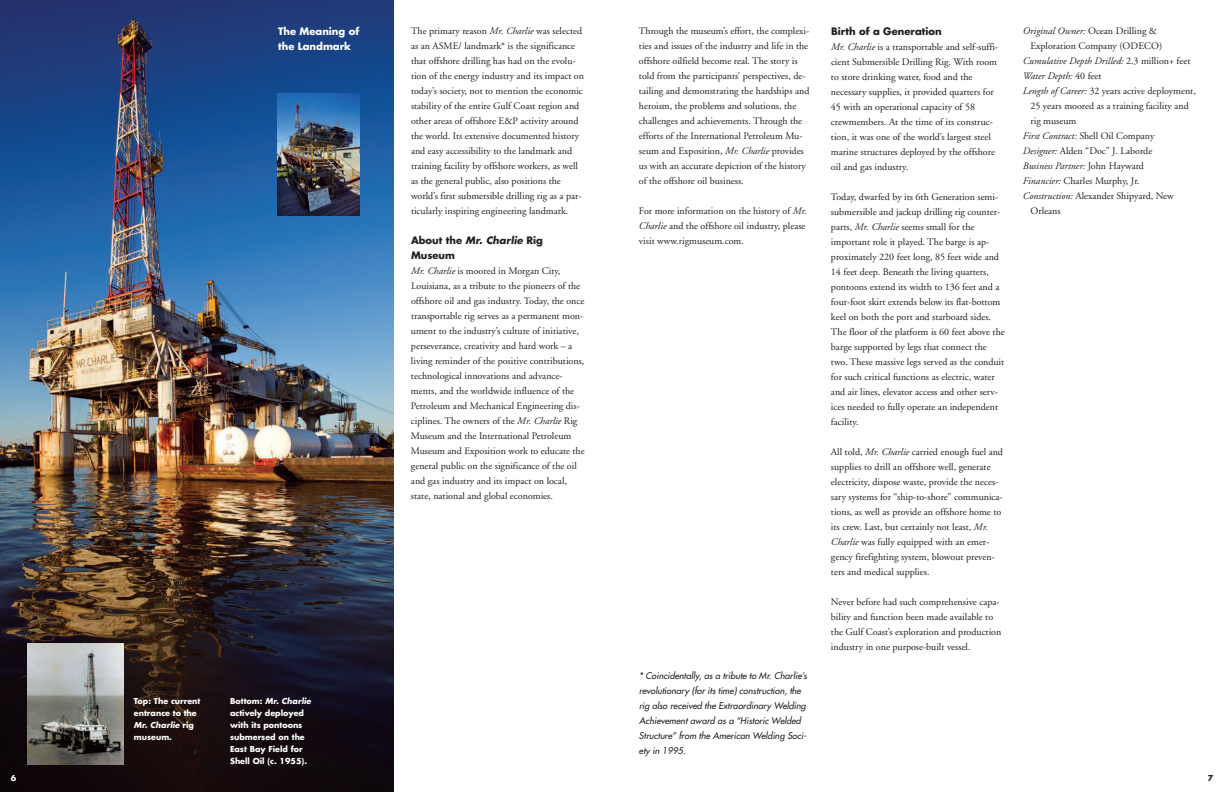
<style>
.page{position:relative;width:1224px;height:792px;background:#fff}
.page>*{position:absolute;margin:0;border:0;box-sizing:border-box;transform-origin:0 0}
.t1{font:10px/15px "Adobe Garamond";color:#231f20}
.t2{font:italic 10px "Adobe Garamond";color:#231f20}
.t3{font:700 10px/15px "Futura";color:#231f20}
.t4{font:700 10px/15px "Futura";color:#fff}
.t5{font:italic 9px/15px "Futura";letter-spacing:.005em;color:#231f20}
.t6{font:700 8px/12px "Futura";color:#fff}
.t7{font:700 8px "Futura";color:#231f20}
.s1{font-style:italic}
.s2{font-style:normal}
</style>
<div class="page">
<img style="left:0;top:0;width:394px;height:792px">
<img style="left:278px;top:93px;width:82px;height:123px">
<img style="left:27px;top:644px;width:97px;height:121px">
<p class="t4" style="left:278px;top:25px;width:83px">The Meaning of the Landmark</p>
<p class="t1" style="left:411px;top:24px;width:175px">The primary reason <span class="s1">Mr. Charlie</span> was selected as an ASME/ landmark* is the significance that offshore drilling has had on the evolu&shy;tion of the energy industry and its impact on today’s society, not to mention the economic stability of the entire Gulf Coast region and other areas of offshore E&amp;P activity around the world. Its extensive documented history and easy accessibility to the landmark and training facility by offshore workers, as well as the general public, also positions the world’s first submersible drilling rig as a par&shy;ticularly inspiring engineering landmark.</p>
<p class="t3" style="left:411px;top:234px;width:133px">About the <span class="s1">Mr. Charlie</span> Rig<br>Museum</p>
<p class="t1" style="left:411px;top:264px;width:175px"><span class="s1">Mr. Charlie</span> is moored in Morgan City, Louisiana, as a tribute to the pioneers of the offshore oil and gas industry. Today, the once transportable rig serves as a permanent mon&shy;ument to the industry’s culture of initiative, perseverance, creativity and hard work – a living reminder of the positive contributions, technological innovations and advance&shy;ments, and the worldwide influence of the Petroleum and Mechanical Engineering dis&shy;ciplines. The owners of the <span class="s1">Mr. Charlie</span> Rig Museum and the International Petroleum Museum and Exposition work to educate the general public on the significance of the oil and gas industry and its impact on local, state, national and global economies.</p>
<p class="t6" style="left:134px;top:696px;width:68px">Top: The current entrance to the<br><span class="s1">Mr. Charlie</span> rig museum.</p>
<p class="t6" style="left:230px;top:696px;width:83px">Bottom: <span class="s1">Mr. Charlie </span>actively deployed with its pontoons submersed on the<br>East Bay Field for<br>Shell Oil (c. 1955).</p>
<p class="t1" style="left:639px;top:24px;width:172px">Through the museum’s effort, the complexi&shy;ties and issues of the industry and life in the offshore oilfield become real. The story is told from the participants’ perspectives, de&shy;tailing and demonstrating the hardships and heroism, the problems and solutions, the challenges and achievements. Through the efforts of the International Petroleum Mu&shy;seum and Exposition, <span class="s1">Mr. Charlie</span> provides us with an accurate depiction of the history of the offshore oil business.</p>
<p class="t1" style="left:639px;top:204px;width:169px">For more information on the history of <span class="s1">Mr.<br>Charlie</span> and the offshore oil industry, please visit www.rigmuseum.com.</p>
<p class="t5" style="left:639px;top:669px;width:169px">* Coincidentally, as a tribute to Mr. Charlie’s revolutionary (for its time) construction, the rig also received the Extraordinary Welding Achievement award as a “Historic Welded Structure” from the American Welding Soci&shy;ety in 1995.</p>
<p class="t3" style="left:831px;top:25px;width:112px">Birth of a Generation</p>
<p class="t1" style="left:831px;top:40px;width:169px"><span class="s1">Mr. Charlie</span> is a transportable and self-suffi&shy;cient Submersible Drilling Rig. With room to store drinking water, food and the necessary supplies, it provided quarters for 45 with an operational capacity of 58 crewmembers. At the time of its construc&shy;tion, it was one of the world’s largest steel marine structures deployed by the offshore oil and gas industry.</p>
<p class="t1" style="left:831px;top:191px;width:175px">Today, dwarfed by its 6th Generation semi&shy;submersible and jackup drilling rig counter&shy;parts, <span class="s1">Mr. Charlie</span> seems small for the important role it played. The barge is ap&shy;proximately 220 feet long, 85 feet wide and 14 feet deep. Beneath the living quarters, pontoons extend its width to 136 feet and a four-foot skirt extends below its flat-bottom keel on both the port and starboard sides.<br>The floor of the platform is 60 feet above the barge supported by legs that connect the two. These massive legs served as the conduit for such critical functions as electric, water and air lines, elevator access and other serv&shy;ices needed to fully operate an independent facility.</p>
<p class="t1" style="left:831px;top:446px;width:174px">All told, <span class="s1">Mr. Charlie</span> carried enough fuel and supplies to drill an offshore well, generate electricity, dispose waste, provide the neces&shy;sary systems for “ship-to-shore” communica&shy;tions, as well as provide an offshore home to its crew. Last, but certainly not least, <span class="s1">Mr.<br>Charlie</span> was fully equipped with an emer&shy;gency firefighting system, blowout preven&shy;ters and medical supplies.</p>
<p class="t1" style="left:831px;top:596px;width:172px">Never before had such comprehensive capa&shy;bility and function been made available to the Gulf Coast’s exploration and production industry in one purpose-built vessel.</p>
<p class="t2" style="left:1023px;top:27px;width:136px">Original Owner: <span class="s2">Ocean Drilling &amp;</span></p>
<p class="t1" style="left:1030px;top:39px;width:133px">Exploration Company (ODECO)</p>
<p class="t2" style="left:1023px;top:57px;width:169px">Cumulative Depth Drilled: <span class="s2">2.3 million+ feet</span></p>
<p class="t2" style="left:1023px;top:72px;width:80px">Water Depth: <span class="s2">40 feet</span></p>
<p class="t1" style="left:1023px;top:84px;width:174px"><span class="s1">Length of Career:</span> 32 years active deployment,</p>
<p class="t1" style="left:1030px;top:99px;width:160px">25 years moored as a training facility and</p>
<p class="t1" style="left:1030px;top:114px;width:47px">rig museum</p>
<p class="t1" style="left:1023px;top:129px;width:133px"><span class="s1">First Contract:</span> Shell Oil Company</p>
<p class="t1" style="left:1023px;top:144px;width:131px"><span class="s1">Designer:</span> Alden “Doc” J. Laborde</p>
<p class="t2" style="left:1023px;top:162px;width:123px">Business Partner: <span class="s2">John Hayward</span></p>
<p class="t1" style="left:1023px;top:174px;width:118px"><span class="s1">Financier:</span> Charles Murphy, Jr.</p>
<p class="t1" style="left:1023px;top:189px;width:152px"><span class="s1">Construction:</span> Alexander Shipyard, New</p>
<p class="t1" style="left:1030px;top:204px;width:32px">Orleans</p>
<p class="t6" style="left:11px;top:772px;width:7px">6</p>
<p class="t7" style="left:1208px;top:774px;width:7px">7</p>
</div>
